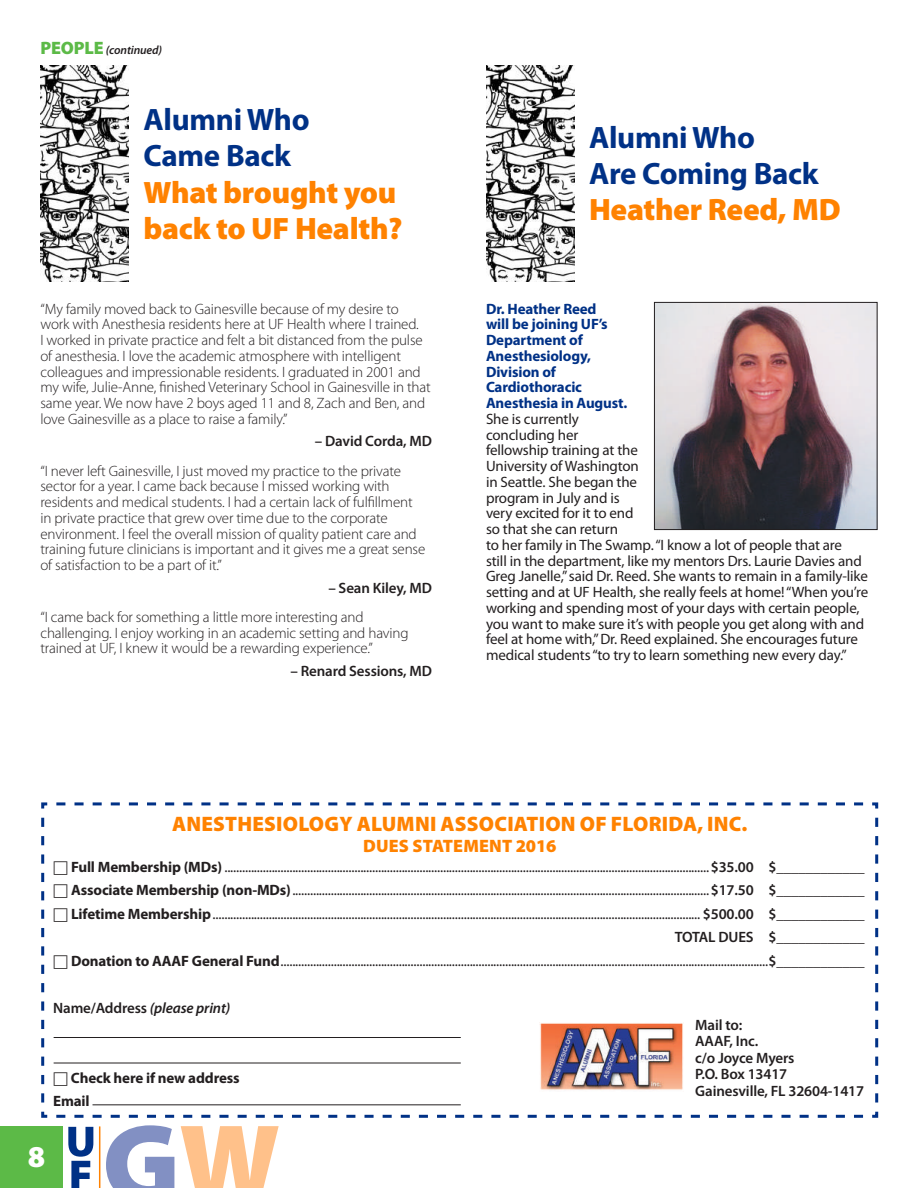
<style>
.page{position:relative;width:918px;height:1188px;background:#fff}
.page>*{position:absolute;margin:0;border:0;box-sizing:border-box;transform-origin:0 0}
.t1{font:900 31.05px/36.2px "Myriad Pro";letter-spacing:-.01em;color:#ff8200}
.t2{font:700 31.05px/36.2px "Myriad Pro";letter-spacing:-.01em;color:#003186}
.t3{font:900 30.45px "Myriad Pro";color:#fff}
.t4{font:900 21px "Myriad Pro";letter-spacing:.01em;color:#ff8200}
.t5{font:900 18px "Myriad Pro";letter-spacing:.01em;color:#ff8200}
.t6{font:15px/15.8px "Myriad Pro";letter-spacing:-.01em;color:#231f20;text-align:right}
.t7{font:300 15px/15.8px "Myriad Pro";letter-spacing:-.01em;color:#231f20}
.t8{font:600 15px/16.5px "Myriad Pro";letter-spacing:-.01em;color:#231f20}
.t9{font:700 15px/15.8px "Myriad Pro";letter-spacing:-.01em;color:#003186}
.t10{font:700 15px/23.2px "Myriad Pro";letter-spacing:-.01em;color:#231f20}
.t11{font:italic 600 15px "Myriad Pro";letter-spacing:-.01em;color:#231f20}
.t12{font:italic 600 12px "Myriad Pro";letter-spacing:-.01em;color:#231f20}
.s1{font-weight:900;font-style:normal;font-size:18px;color:#5cba47}
.s2{font-family:"Universal Newswith Comm Pi"}
.s3{font-weight:700}
.s4{font-weight:600}
.s5{font-style:normal}
.s6{font-family:"Universal Newswith Comm Pi";font-weight:400}
</style>
<div class="page">
<div style="left:0;top:1126px;width:63px;height:62px;background:#5cba47"></div>
<svg style="left:106px;top:1125px;width:68px;height:63px"></svg>
<svg style="left:181px;top:1126px;width:98px;height:62px"></svg>
<hr style="left:99px;top:1126px;width:1px;height:62px;background:#ff8200">
<svg style="left:68px;top:1127px;width:25px;height:61px"></svg>
<svg style="left:41px;top:802px;width:838px;height:316px"></svg>
<img style="left:539px;top:1023px;width:145px;height:69px">
<hr style="left:54px;top:1037px;width:407px;height:1px;background:#231f20">
<hr style="left:54px;top:1063px;width:407px;height:1px;background:#231f20">
<hr style="left:93px;top:1104px;width:368px;height:1px;background:#231f20">
<img style="left:40px;top:65px;width:89px;height:217px">
<img style="left:486px;top:65px;width:88px;height:217px">
<img style="left:656px;top:304px;width:220px;height:224px">
<div style="left:654px;top:302px;width:224px;height:228px;border:1px solid #231f20"></div>
<p class="t12" style="left:40px;top:43px;width:123px"><span class="s1">PEOPLE</span> (continued)</p>
<h1 class="t2" style="left:144px;top:102px;width:167px">Alumni Who<br>Came Back</h1>
<h1 class="t1" style="left:144px;top:174px;width:261px">What brought you back to UF Health?</h1>
<p class="t7" style="left:40px;top:301px;width:392px">“My family moved back to Gainesville because of my desire to work with Anesthesia residents here at UF Health where I trained.<br>I worked in private practice and felt a bit distanced from the pulse of anesthesia. I love the academic atmosphere with intelligent colleagues and impressionable residents. I graduated in 2001 and my wife, Julie-Anne, finished Veterinary School in Gainesville in that same year. We now have 2 boys aged 11 and 8, Zach and Ben, and love Gainesville as a place to raise a family.”</p>
<p class="t8" style="left:315px;top:433px;width:119px">– David Corda, MD</p>
<p class="t7" style="left:40px;top:463px;width:386px">“I never left Gainesville, I just moved my practice to the private sector for a year. I came back because I missed working with residents and medical students. I had a certain lack of fulfillment in private practice that grew over time due to the corporate environment. I feel the overall mission of quality patient care and training future clinicians is important and it gives me a great sense of satisfaction to be a part of it.”</p>
<p class="t8" style="left:328px;top:580px;width:105px">– Sean Kiley, MD</p>
<p class="t7" style="left:40px;top:609px;width:370px">“I came back for something a little more interesting and challenging. I enjoy working in an academic setting and having trained at UF, I knew it would be a rewarding experience.”</p>
<p class="t8" style="left:291px;top:663px;width:143px">– Renard Sessions, MD</p>
<h1 class="t2" style="left:589px;top:120px;width:231px">Alumni Who<br>Are Coming Back</h1>
<h1 class="t1" style="left:589px;top:192px;width:253px">Heather Reed, MD</h1>
<p class="t9" style="left:486px;top:301px;width:143px">Dr. Heather Reed<br>will be joining UF’s<br>Department of<br>Anesthesiology,<br>Division of<br>Cardiothoracic<br>Anesthesia in August.</p>
<p class="t6" style="left:486px;top:411px;width:384px;text-align:left">She is currently<br>concluding her<br>fellowship training at the<br>University of Washington<br>in Seattle. She began the<br>program in July and is<br>very excited for it to end<br>so that she can return<br>to her family in The Swamp. “I know a lot of people that are<br>still in the department, like my mentors Drs. Laurie Davies and Greg Janelle,” said Dr. Reed. She wants to remain in a family-like setting and at UF Health, she really feels at home! “When you’re working and spending most of your days with certain people, you want to make sure it’s with people you get along with and feel at home with,” Dr. Reed explained. She encourages future medical students “to try to learn something new every day.”</p>
<h3 class="t4" style="left:172px;top:812px;width:577px">ANESTHESIOLOGY ALUMNI ASSOCIATION OF FLORIDA, INC.</h3>
<p class="t5" style="left:363px;top:836px;width:195px">DUES STATEMENT 2016</p>
<p class="t6" style="left:53px;top:856px;width:813px;line-height:23.5px"><span class="s2">h</span> <span class="s3">Full Membership (MDs)</span> ....................................................................................................................................................................<span class="s4">$35.00 $____________ </span><span class="s2">h</span> <span class="s3">Associate Membership (non-MDs)</span>.............................................................................................................................................<span class="s4">$17.50 $____________ </span><span class="s2">h</span> <span class="s3">Lifetime Membership</span>..................................................................................................................................................................... <span class="s4">$500.00 $____________ TOTAL DUES $____________<br></span><span class="s2">h</span> <span class="s3">Donation to AAAF General Fund</span>.....................................................................................................................................................................<span class="s4">$____________</span></p>
<p class="t11" style="left:53px;top:1000px;width:179px"><span class="s5">Name/Address</span> (please print)</p>
<p class="t10" style="left:53px;top:1066px;width:188px"><span class="s6">h</span> Check here if new address<br>Email</p>
<h2 class="t3" style="left:28px;top:1139px;width:19px">8</h2>
<p class="t8" style="left:695px;top:1017px;width:170px">Mail to:<br>AAAF, Inc.<br>c/o Joyce Myers<br>P.O. Box 13417<br>Gainesville, FL 32604-1417</p>
</div>
